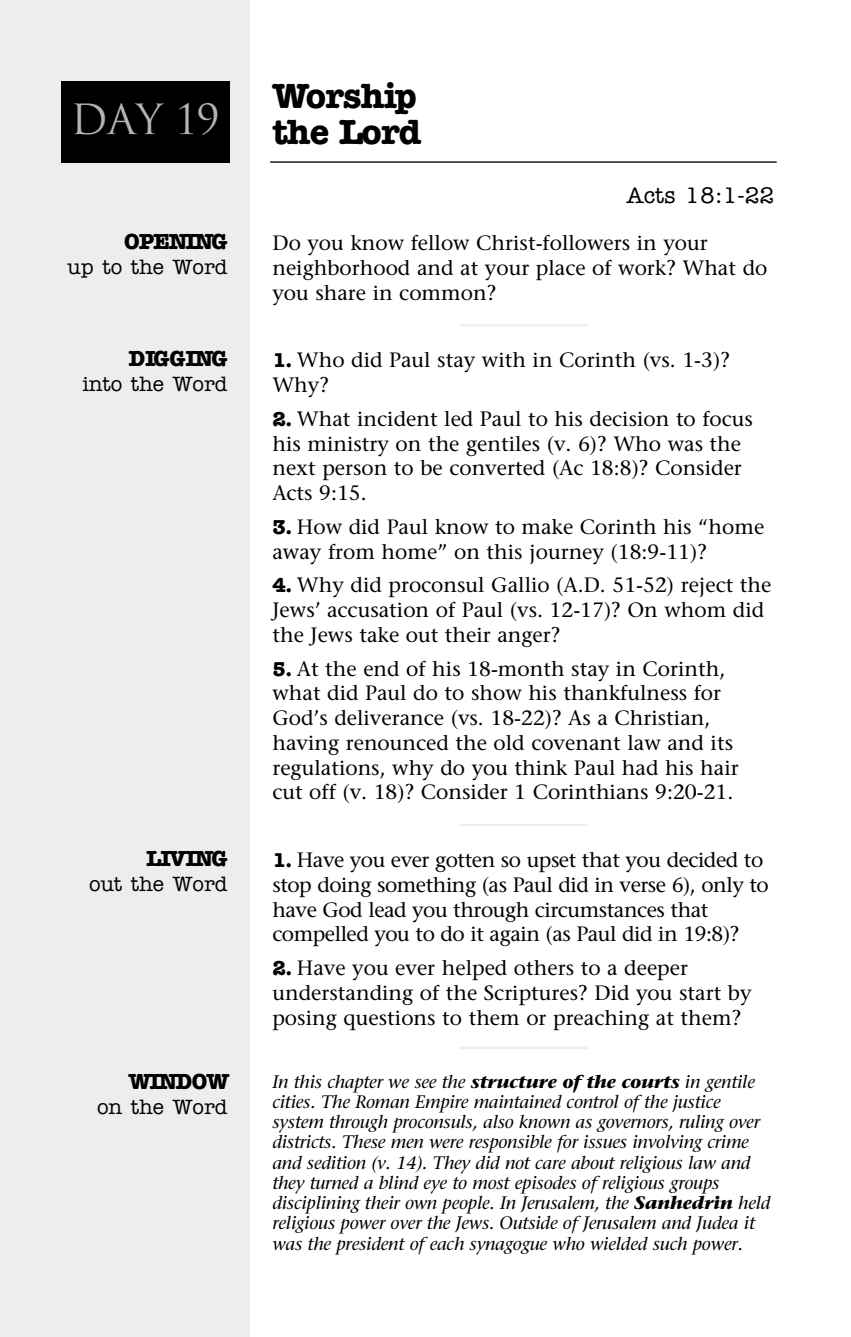
<style>
.page{position:relative;width:851px;height:1337px;background:#fff}
.page>*{position:absolute;margin:0;border:0;box-sizing:border-box;transform-origin:0 0}
.t1{font:40.5px "Trajan";color:#b3b3b3}
.t2{font:700 36px "American Typewriter";letter-spacing:-.02em;color:#000}
.t3{font:700 22.5px "American Typewriter";letter-spacing:-.09em;color:#000}
.t4{font:500 22.5px "American Typewriter";color:#000}
.t5{font:700 22.5px "American Typewriter";letter-spacing:-.055em;color:#000}
.t6{font:20.7px/24.8px "Stone Serif";color:#000}
.t7{font:20.7px/24.8px "Stone Serif";letter-spacing:-.025em;color:#000}
.t8{font:500 20.7px "American Typewriter";color:#000}
.t9{font:italic 18px/20.2px "Stone Serif";letter-spacing:-.01em;color:#000}
.s1{font-family:"American Typewriter";font-weight:700}
.s2{font-weight:700}
</style>
<div class="page">
<div style="left:0;top:0;width:250px;height:1336px;background:#ededed"></div>
<div style="left:61px;top:81px;width:169px;height:81px;background:#000"></div>
<hr style="left:270px;top:161px;width:506px;height:2px;background:#000">
<hr style="left:459px;top:324px;width:128px;height:2px;background:#ededed">
<hr style="left:459px;top:824px;width:128px;height:2px;background:#ededed">
<hr style="left:459px;top:1046px;width:128px;height:2px;background:#ededed">
<h1 class="t1" style="left:70px;top:96px;width:151px">Day 19</h1>
<p class="t3" style="left:124px;top:234px;width:105px">OPENING</p>
<p class="t8" style="left:68px;top:260px;width:161px">up to the Word</p>
<p class="t5" style="left:129px;top:351px;width:100px">DIGGING</p>
<p class="t8" style="left:82px;top:377px;width:147px">into the Word</p>
<p class="t3" style="left:146px;top:850px;width:83px">LIVING</p>
<p class="t8" style="left:89px;top:876px;width:140px">out the Word</p>
<p class="t3" style="left:129px;top:1073px;width:102px">WINDOW</p>
<p class="t8" style="left:97px;top:1099px;width:132px">on the Word</p>
<h2 class="t2" style="left:272px;top:83px;width:146px">Worship</h2>
<h2 class="t2" style="left:272px;top:119px;width:151px">the Lord</h2>
<p class="t4" style="left:626px;top:187px;width:149px">Acts 18:1-22</p>
<p class="t6" style="left:272px;top:233px;width:496px">Do you know fellow Christ-followers in your neighborhood and at your place of work? What do you share in common?</p>
<p class="t6" style="left:272px;top:350px;width:459px"><span class="s1">1.</span> Who did Paul stay with in Corinth (vs. 1-3)?<br>Why?</p>
<p class="t6" style="left:272px;top:408px;width:482px"><span class="s1">2.</span> What incident led Paul to his decision to focus his ministry on the gentiles (v. 6)? Who was the next person to be converted (Ac 18:8)? Consider Acts 9:15.</p>
<p class="t6" style="left:272px;top:516px;width:493px"><span class="s1">3.</span> How did Paul know to make Corinth his “home away from home” on this journey (18:9-11)?</p>
<p class="t6" style="left:272px;top:575px;width:500px"><span class="s1">4.</span> Why did proconsul Gallio (A.D. 51-52) reject the<br>Jews’ accusation of Paul (vs. 12-17)? On whom did the Jews take out their anger?</p>
<p class="t6" style="left:272px;top:658px;width:468px"><span class="s1">5.</span> At the end of his 18-month stay in Corinth, what did Paul do to show his thankfulness for God’s deliverance (vs. 18-22)? As a Christian, having renounced the old covenant law and its regulations, why do you think Paul had his hair cut off (v. 18)? Consider 1 Corinthians 9:20-21.</p>
<p class="t7" style="left:272px;top:849px;width:498px"><span class="s1">1.</span> Have you ever gotten so upset that you decided to stop doing something (as Paul did in verse 6), only to have God lead you through circumstances that compelled you to do it again (as Paul did in 19:8)?</p>
<p class="t6" style="left:272px;top:957px;width:480px"><span class="s1">2.</span> Have you ever helped others to a deeper understanding of the Scriptures? Did you start by posing questions to them or preaching at them?</p>
<p class="t9" style="left:272px;top:1073px;width:499px">In this chapter we see the <span class="s2">structure of the courts</span> in gentile cities. The Roman Empire maintained control of the justice system through proconsuls, also known as governors, ruling over districts. These men were responsible for issues involving crime and sedition (v. 14). They did not care about religious law and they turned a blind eye to most episodes of religious groups disciplining their own people. In Jerusalem, the <span class="s2">Sanhedrin</span> held religious power over the Jews. Outside of Jerusalem and Judea it was the president of each synagogue who wielded such power.</p>
</div>
